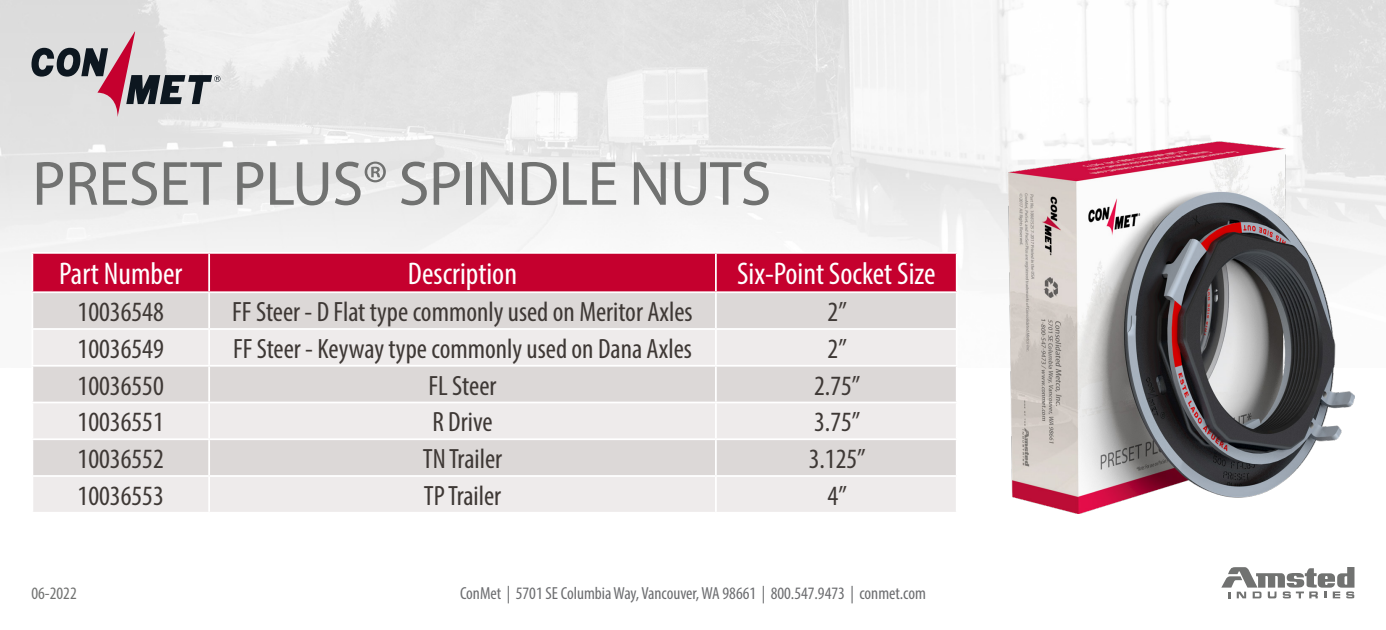
<style>
.page{position:relative;width:1386px;height:630px;background:#fff}
.page>*{position:absolute;margin:0;border:0;box-sizing:border-box;transform-origin:0 0}
.t1{font:63px "Myriad Pro";letter-spacing:-.01em;color:#717271}
.t2{font:condensed 31.5px "Myriad Pro";color:#fff}
.t3{font:condensed 28px "Myriad Pro";color:#3e3835}
.t4{font:condensed 17.5px "Myriad Pro";color:#6c6d70}
.t5{font:condensed 17.5px "Myriad Pro";color:#717271}
</style>
<div class="page">
<img style="left:1008px;top:142px;width:346px;height:372px">
<div style="left:33px;top:254px;width:923px;height:37px;background:#c5002e"></div>
<div style="left:33px;top:293px;width:923px;height:35px;background:#dcd8d7"></div>
<svg style="left:33px;top:330px;width:923px;height:182px;background:#e6e3e3"></svg>
<hr style="left:208px;top:254px;width:2px;height:37px;background:#fff">
<hr style="left:715px;top:254px;width:2px;height:37px;background:#fff">
<hr style="left:208px;top:293px;width:2px;height:35px;background:#fff">
<hr style="left:715px;top:293px;width:2px;height:35px;background:#fff">
<hr style="left:208px;top:330px;width:2px;height:35px;background:#fff">
<hr style="left:715px;top:330px;width:2px;height:35px;background:#fff">
<hr style="left:32px;top:365px;width:177px;height:2px;background:#fff">
<hr style="left:209px;top:365px;width:507px;height:2px;background:#fff">
<hr style="left:208px;top:367px;width:2px;height:35px;background:#fff">
<hr style="left:716px;top:365px;width:242px;height:2px;background:#fff">
<hr style="left:715px;top:367px;width:2px;height:35px;background:#fff">
<hr style="left:32px;top:402px;width:177px;height:1px;background:#fff">
<hr style="left:209px;top:402px;width:507px;height:1px;background:#fff">
<hr style="left:208px;top:403px;width:2px;height:35px;background:#fff">
<hr style="left:716px;top:402px;width:242px;height:1px;background:#fff">
<hr style="left:715px;top:403px;width:2px;height:35px;background:#fff">
<hr style="left:32px;top:438px;width:177px;height:2px;background:#fff">
<hr style="left:209px;top:438px;width:507px;height:2px;background:#fff">
<hr style="left:208px;top:440px;width:2px;height:35px;background:#fff">
<hr style="left:716px;top:438px;width:242px;height:2px;background:#fff">
<hr style="left:715px;top:440px;width:2px;height:35px;background:#fff">
<hr style="left:32px;top:475px;width:177px;height:2px;background:#fff">
<hr style="left:209px;top:475px;width:507px;height:2px;background:#fff">
<hr style="left:208px;top:477px;width:2px;height:35px;background:#fff">
<hr style="left:716px;top:475px;width:242px;height:2px;background:#fff">
<hr style="left:715px;top:477px;width:2px;height:35px;background:#fff">
<svg style="left:1221px;top:567px;width:133px;height:32px"></svg>
<svg style="left:31px;top:31px;width:190px;height:86px;background:#bbb2b6"></svg>
<p class="t1" style="left:32px;top:145px;width:741px">PRESET PLUS® SPINDLE NUTS</p>
<p class="t2" style="left:59px;top:255px;width:125px">Part Number</p>
<p class="t2" style="left:408px;top:255px;width:111px">Description</p>
<p class="t2" style="left:737px;top:255px;width:200px">Six-Point Socket Size</p>
<p class="t3" style="left:78px;top:295px;width:88px">10036548</p>
<p class="t3" style="left:232px;top:295px;width:462px">FF Steer - D Flat type commonly used on Meritor Axles</p>
<p class="t3" style="left:828px;top:295px;width:21px">2”</p>
<p class="t3" style="left:78px;top:332px;width:88px">10036549</p>
<p class="t3" style="left:233px;top:332px;width:460px">FF Steer - Keyway type commonly used on Dana Axles</p>
<p class="t3" style="left:828px;top:332px;width:21px">2”</p>
<p class="t3" style="left:78px;top:368px;width:88px">10036550</p>
<p class="t3" style="left:429px;top:368px;width:69px">FL Steer</p>
<p class="t3" style="left:814px;top:368px;width:48px">2.75”</p>
<p class="t3" style="left:78px;top:405px;width:88px">10036551</p>
<p class="t3" style="left:432px;top:405px;width:62px">R Drive</p>
<p class="t3" style="left:814px;top:405px;width:48px">3.75”</p>
<p class="t3" style="left:78px;top:442px;width:88px">10036552</p>
<p class="t3" style="left:423px;top:442px;width:81px">TN Trailer</p>
<p class="t3" style="left:809px;top:442px;width:59px">3.125”</p>
<p class="t3" style="left:78px;top:479px;width:88px">10036553</p>
<p class="t3" style="left:424px;top:479px;width:79px">TP Trailer</p>
<p class="t3" style="left:828px;top:479px;width:21px">4”</p>
<p class="t5" style="left:32px;top:582px;width:47px">06-2022</p>
<p class="t4" style="left:460px;top:582px;width:467px">ConMet | 5701 SE Columbia Way, Vancouver, WA 98661 | 800.547.9473 | conmet.com</p>
</div>
